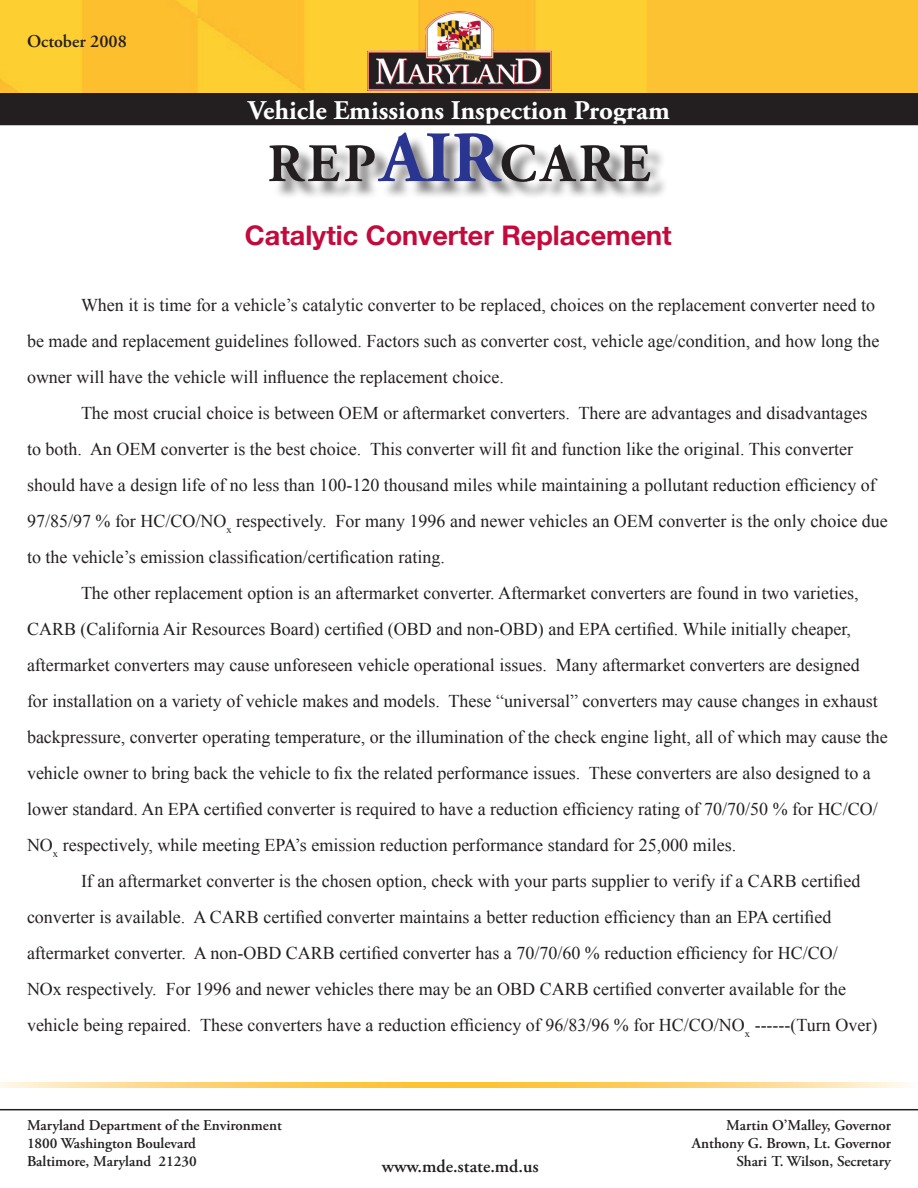
<style>
.page{position:relative;width:918px;height:1188px;background:#fff}
.page>*{position:absolute;margin:0;border:0;box-sizing:border-box;transform-origin:0 0}
.t1{font:700 54px "Adobe Garamond Pro";letter-spacing:.075em;color:#231f20}
.t2{font:700 27px "Adobe Garamond Pro";color:#fff}
.Heading_1{font:700 27px "Helvetica Neue";color:#c40a3c}
.Body_Text_Indent{font:18px/36px "Times New Roman";color:#231f20}
.t3{font:600 18px "Adobe Garamond Pro";color:#231f20}
.t4{font:600 15px "Adobe Garamond Pro";color:#231f20}
.s1{font-size:72px;color:#2a3491}
</style>
<div class="page">
<img style="left:0;top:0;width:918px;height:93px">
<img style="left:367px;top:12px;width:184px;height:78px">
<div style="left:0;top:93px;width:918px;height:32px;background:#231f20"></div>
<hr style="left:0;top:1109px;width:918px;height:1px;background:#231f20">
<div style="left:272px;top:135px;width:646px;height:108px;background:#231f20;opacity:.6"></div>
<svg style="left:0;top:1082px;width:909px;height:6px;background:#fed476"></svg>
<p class="t3" style="left:27px;top:31px;width:101px">October 2008</p>
<p class="t2" style="left:248px;top:95px;width:423px">Vehicle Emissions Inspection Program</p>
<p class="t1" style="left:268px;top:132px;width:384px">REP<span class="s1">AIR</span>CARE</p>
<p class="Heading_1" style="left:245px;top:218px;width:428px">Catalytic Converter Replacement</p>
<p class="Body_Text_Indent" style="left:27px;top:286px;width:854px;text-indent:54px">When it is time for a vehicle’s catalytic converter to be replaced, choices on the replacement converter need to be made and replacement guidelines followed. Factors such as converter cost, vehicle age/condition, and how long the owner will have the vehicle will influence the replacement choice.</p>
<p class="Body_Text_Indent" style="left:27px;top:394px;width:862px;text-indent:54px">The most crucial choice is between OEM or aftermarket converters. There are advantages and disadvantages<br>to both. An OEM converter is the best choice. This converter will fit and function like the original. This converter should have a design life of no less than 100-120 thousand miles while maintaining a pollutant reduction efficiency of 97/85/97 % for HC/CO/NO<sub>x</sub> respectively. For many 1996 and newer vehicles an OEM converter is the only choice due to the vehicle’s emission classification/certification rating.</p>
<p class="Body_Text_Indent" style="left:27px;top:574px;width:862px;text-indent:54px">The other replacement option is an aftermarket converter. Aftermarket converters are found in two varieties, CARB (California Air Resources Board) certified (OBD and non-OBD) and EPA certified. While initially cheaper, aftermarket converters may cause unforeseen vehicle operational issues. Many aftermarket converters are designed<br>for installation on a variety of vehicle makes and models. These “universal” converters may cause changes in exhaust backpressure, converter operating temperature, or the illumination of the check engine light, all of which may cause the vehicle owner to bring back the vehicle to fix the related performance issues. These converters are also designed to a lower standard. An EPA certified converter is required to have a reduction efficiency rating of 70/70/50 % for HC/CO/ NO<sub>x</sub> respectively, while meeting EPA’s emission reduction performance standard for 25,000 miles.</p>
<p class="Body_Text_Indent" style="left:27px;top:862px;width:852px;text-indent:54px">If an aftermarket converter is the chosen option, check with your parts supplier to verify if a CARB certified converter is available. A CARB certified converter maintains a better reduction efficiency than an EPA certified aftermarket converter. A non-OBD CARB certified converter has a 70/70/60 % reduction efficiency for HC/CO/<br>NOx respectively. For 1996 and newer vehicles there may be an OBD CARB certified converter available for the vehicle being repaired. These converters have a reduction efficiency of 96/83/96 % for HC/CO/NO<sub>x</sub> ------(Turn Over)</p>
<p class="t4" style="left:27px;top:1116px;width:256px">Maryland Department of the Environment</p>
<p class="t4" style="left:27px;top:1134px;width:170px">1800 Washington Boulevard</p>
<p class="t4" style="left:27px;top:1152px;width:171px">Baltimore, Maryland 21230</p>
<p class="t4" style="left:726px;top:1116px;width:166px">Martin O’Malley, Governor</p>
<p class="t4" style="left:692px;top:1134px;width:201px">Anthony G. Brown, Lt. Governor</p>
<p class="t3" style="left:382px;top:1155px;width:158px">www.mde.state.md.us</p>
<p class="t4" style="left:736px;top:1152px;width:156px">Shari T. Wilson, Secretary</p>
</div>
